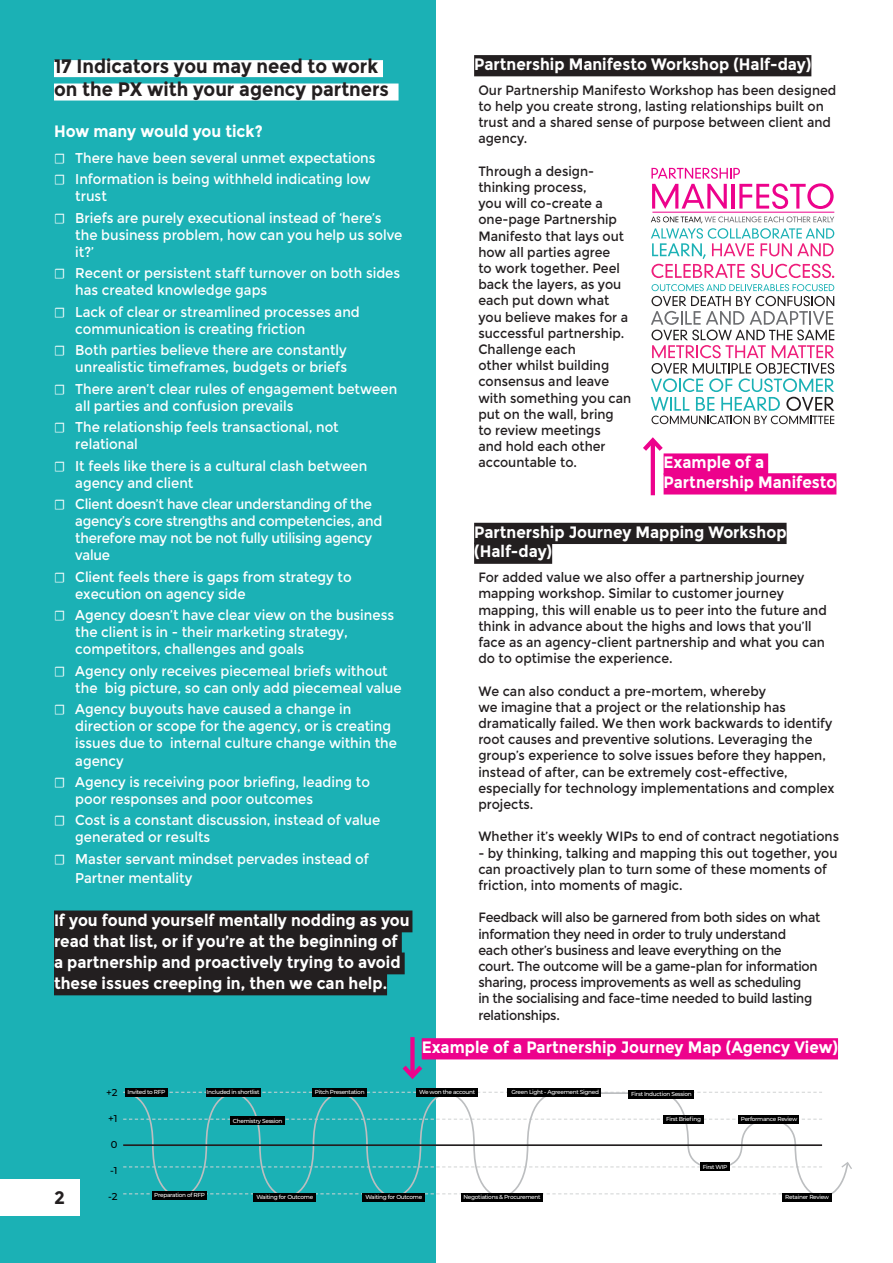
<style>
.page{position:relative;width:893px;height:1263px;background:#fff}
.page>*{position:absolute;margin:0;border:0;box-sizing:border-box;transform-origin:0 0}
.Bullet_heading_2_Whi{font:700 19.5px/23.4px "Montserrat";color:#231f20;scale:.93 1}
.t1{font:700 18px "Montserrat";color:#231f20}
.Sub_Heading{font:700 16.5px/21px "Montserrat";color:#fff;scale:.93 1}
.Sub_Heading_Pink{font:700 16.5px/19.8px "Montserrat";color:#fff;scale:.93 1}
.Bullet_Heading_White{font:700 16.5px "Montserrat";color:#fff;scale:.93 1}
.t2{font:14.25px/17.1px "Montserrat";color:#fff;scale:.93 1}
.t3{font:14.25px/17.1px "Montserrat";letter-spacing:-.02em;color:#fff;scale:.93 1}
.Body{font:13.5px/16.2px "Montserrat";color:#231f20;scale:.93 1}
.Body-2{font:13.5px/16.2px "Montserrat";letter-spacing:-.02em;color:#231f20;scale:.93 1}
.t4{font:500 9.9px "Montserrat";color:#000}
.t5{font:500 5.85px "Montserrat";letter-spacing:-.05em;color:#fff}
.s1{font-family:"Minion Pro"}
</style>
<div class="page">
<div style="left:0;top:0;width:436px;height:1263px;background:#1bb1b5"></div>
<div style="left:54px;top:60px;width:329px;height:17px;background:#fff"></div>
<div style="left:54px;top:84px;width:345px;height:17px;background:#fff"></div>
<div style="left:54px;top:910px;width:358px;height:22px;background:#231f20"></div>
<div style="left:54px;top:931px;width:348px;height:22px;background:#231f20"></div>
<div style="left:54px;top:952px;width:351px;height:22px;background:#231f20"></div>
<div style="left:54px;top:973px;width:333px;height:22px;background:#231f20"></div>
<div style="left:422px;top:1038px;width:416px;height:21px;background:#ed028c"></div>
<div style="left:0;top:1179px;width:79px;height:37px;background:#fff"></div>
<div style="left:474px;top:55px;width:337px;height:21px;background:#231f20"></div>
<svg style="left:123px;top:1091px;width:729px;height:108px"></svg>
<hr style="left:123px;top:1144px;width:699px;height:2px;background:#231f20">
<div style="left:152px;top:1191px;width:55px;height:9px;background:#000"></div>
<div style="left:206px;top:1088px;width:54px;height:8px;background:#000"></div>
<div style="left:312px;top:1088px;width:55px;height:8px;background:#000"></div>
<div style="left:417px;top:1088px;width:61px;height:8px;background:#000"></div>
<div style="left:508px;top:1088px;width:93px;height:8px;background:#000"></div>
<div style="left:230px;top:1116px;width:55px;height:9px;background:#000"></div>
<div style="left:254px;top:1193px;width:62px;height:8px;background:#000"></div>
<div style="left:363px;top:1193px;width:62px;height:8px;background:#000"></div>
<div style="left:462px;top:1193px;width:81px;height:8px;background:#000"></div>
<div style="left:782px;top:1193px;width:50px;height:8px;background:#000"></div>
<div style="left:629px;top:1090px;width:65px;height:8px;background:#000"></div>
<div style="left:663px;top:1115px;width:41px;height:8px;background:#000"></div>
<div style="left:738px;top:1115px;width:61px;height:8px;background:#000"></div>
<div style="left:700px;top:1163px;width:30px;height:8px;background:#000"></div>
<div style="left:126px;top:1088px;width:42px;height:8px;background:#000"></div>
<svg style="left:651px;top:168px;width:183px;height:41px"></svg>
<svg style="left:651px;top:216px;width:183px;height:62px"></svg>
<svg style="left:651px;top:284px;width:183px;height:140px"></svg>
<hr style="left:652px;top:212px;width:182px;height:1px;background:#ed028c">
<div style="left:474px;top:523px;width:313px;height:21px;background:#231f20"></div>
<div style="left:474px;top:543px;width:78px;height:21px;background:#231f20"></div>
<div style="left:410px;top:1037px;width:5px;height:39px;background:#ed028c"></div>
<svg style="left:402px;top:1061px;width:21px;height:18px"></svg>
<hr style="left:651px;top:440px;width:4px;height:55px;background:#ed028c">
<svg style="left:643px;top:437px;width:21px;height:18px"></svg>
<div style="left:664px;top:453px;width:104px;height:22px;background:#ed028c"></div>
<div style="left:664px;top:473px;width:172px;height:21px;background:#ed028c"></div>
<p class="Bullet_heading_2_Whi" style="left:54px;top:54px;width:362px">17 Indicators you may need to work on the PX with your agency partners</p>
<p class="Bullet_Heading_White" style="left:54px;top:122px;width:226px">How many would you tick?</p>
<p class="t2" style="left:54px;top:150px;width:347px"><span class="s1">☐</span> There have been several unmet expectations</p>
<p class="t2" style="left:75px;top:171px;width:319px;text-indent:-21px"><span class="s1">☐</span> Information is being withheld indicating low trust</p>
<p class="t2" style="left:75px;top:209px;width:353px;text-indent:-21px"><span class="s1">☐</span> Briefs are purely executional instead of ‘here’s the business problem, how can you help us solve it?’</p>
<p class="t2" style="left:75px;top:265px;width:351px;text-indent:-21px"><span class="s1">☐</span> Recent or persistent staff turnover on both sides has created knowledge gaps</p>
<p class="t2" style="left:75px;top:303px;width:307px;text-indent:-21px"><span class="s1">☐</span> Lack of clear or streamlined processes and communication is creating friction</p>
<p class="t2" style="left:54px;top:342px;width:317px;text-align:right"><span class="s1">☐</span> Both parties believe there are constantly unrealistic timeframes, budgets or briefs</p>
<p class="t2" style="left:75px;top:380px;width:348px;text-indent:-21px"><span class="s1">☐</span> There aren’t clear rules of engagement between all parties and confusion prevails</p>
<p class="t2" style="left:75px;top:419px;width:285px;text-indent:-21px"><span class="s1">☐</span> The relationship feels transactional, not relational</p>
<p class="t2" style="left:75px;top:457px;width:316px;text-indent:-21px"><span class="s1">☐</span> It feels like there is a cultural clash between agency and client</p>
<p class="t3" style="left:75px;top:496px;width:332px;text-indent:-21px"><span class="s1">☐</span> Client doesn’t have clear understanding of the agency’s core strengths and competencies, and therefore may not be not fully utilising agency value</p>
<p class="t2" style="left:75px;top:568px;width:299px;text-indent:-21px"><span class="s1">☐</span> Client feels there is gaps from strategy to execution on agency side</p>
<p class="t2" style="left:75px;top:607px;width:344px;text-indent:-21px"><span class="s1">☐</span> Agency doesn’t have clear view on the business the client is in - their marketing strategy, competitors, challenges and goals</p>
<p class="t2" style="left:75px;top:662px;width:352px;text-indent:-21px"><span class="s1">☐</span> Agency only receives piecemeal briefs without the big picture, so can only add piecemeal value</p>
<p class="t2" style="left:75px;top:701px;width:347px;text-indent:-21px"><span class="s1">☐</span> Agency buyouts have caused a change in direction or scope for the agency, or is creating issues due to internal culture change within the agency</p>
<p class="t2" style="left:75px;top:773px;width:318px;text-indent:-21px"><span class="s1">☐</span> Agency is receiving poor briefing, leading to poor responses and poor outcomes</p>
<p class="t2" style="left:75px;top:812px;width:329px;text-indent:-21px"><span class="s1">☐</span> Cost is a constant discussion, instead of value generated or results</p>
<p class="t2" style="left:75px;top:849px;width:317px;line-height:18.9px;text-indent:-21px"><span class="s1">☐</span> Master servant mindset pervades instead of<br>Partner mentality</p>
<p class="Sub_Heading" style="left:54px;top:909px;width:384px">If you found yourself mentally nodding as you read that list, or if you’re at the beginning of a partnership and proactively trying to avoid these issues creeping in, then we can help.</p>
<p class="Sub_Heading" style="left:474px;top:54px;width:364px">Partnership Manifesto Workshop (Half-day)</p>
<p class="Body" style="left:478px;top:82px;width:386px">Our Partnership Manifesto Workshop has been designed to help you create strong, lasting relationships built on trust and a shared sense of purpose between client and agency.</p>
<p class="Body" style="left:478px;top:163px;width:166px">Through a design&shy;thinking process,<br>you will co-create a one-page Partnership<br>Manifesto that lays out how all parties agree<br>to work together. Peel back the layers, as you each put down what you believe makes for a successful partnership.<br>Challenge each<br>other whilst building consensus and leave with something you can put on the wall, bring<br>to review meetings<br>and hold each other accountable to.</p>
<p class="Sub_Heading_Pink" style="left:664px;top:453px;width:187px">Example of a<br>Partnership Manifesto</p>
<p class="Sub_Heading" style="left:474px;top:522px;width:337px;line-height:19.8px">Partnership Journey Mapping Workshop (Half-day)</p>
<p class="Body" style="left:478px;top:569px;width:376px">For added value we also offer a partnership journey mapping workshop. Similar to customer journey mapping, this will enable us to peer into the future and think in advance about the highs and lows that you’ll face as an agency-client partnership and what you can do to optimise the experience.</p>
<p class="Body" style="left:478px;top:683px;width:384px">We can also conduct a pre-mortem, whereby<br>we imagine that a project or the relationship has dramatically failed. We then work backwards to identify root causes and preventive solutions. Leveraging the group’s experience to solve issues before they happen, instead of after, can be extremely cost-effective, especially for technology implementations and complex projects.</p>
<p class="Body" style="left:478px;top:829px;width:389px">Whether it’s weekly WIPs to end of contract negotiations</p>
<p class="Body" style="left:478px;top:845px;width:388px">- by thinking, talking and mapping this out together, you can proactively plan to turn some of these moments of friction, into moments of magic.</p>
<p class="Body-2" style="left:478px;top:910px;width:369px">Feedback will also be garnered from both sides on what information they need in order to truly understand<br>each other’s business and leave everything on the court. The outcome will be a game-plan for information sharing, process improvements as well as scheduling<br>in the socialising and face-time needed to build lasting relationships.</p>
<p class="Sub_Heading_Pink" style="left:422px;top:1037px;width:449px">Example of a Partnership Journey Map (Agency View)</p>
<p class="t1" style="left:54px;top:1187px;width:12px">2</p>
<p class="t4" style="left:106px;top:1086px;width:13px">+2</p>
<p class="t4" style="left:108px;top:1112px;width:11px">+1</p>
<p class="t4" style="left:111px;top:1137px;width:8px">0</p>
<p class="t4" style="left:110px;top:1163px;width:9px">-1</p>
<p class="t4" style="left:108px;top:1189px;width:11px">-2</p>
<p class="t5" style="left:154px;top:1191px;width:52px">Preparation of RFP</p>
<p class="t5" style="left:128px;top:1088px;width:39px">Invited to RFP</p>
<p class="t5" style="left:207px;top:1088px;width:54px">Included in shortlist</p>
<p class="t5" style="left:315px;top:1088px;width:51px">Pitch Presentation</p>
<p class="t5" style="left:419px;top:1088px;width:58px">We won the account</p>
<p class="t5" style="left:511px;top:1088px;width:89px">Green Light - Agreement Signed</p>
<p class="t5" style="left:233px;top:1116px;width:51px">Chemistry Session</p>
<p class="t5" style="left:631px;top:1090px;width:62px">First Induction Session</p>
<p class="t5" style="left:666px;top:1115px;width:36px">First Briefing</p>
<p class="t5" style="left:741px;top:1115px;width:58px">Performance Review</p>
<p class="t5" style="left:703px;top:1163px;width:26px">First WIP</p>
<p class="t5" style="left:256px;top:1193px;width:58px">Waiting for Outcome</p>
<p class="t5" style="left:365px;top:1193px;width:58px">Waiting for Outcome</p>
<p class="t5" style="left:463px;top:1193px;width:79px">Negotiations &amp; Procurement</p>
<p class="t5" style="left:785px;top:1193px;width:45px">Retainer Review</p>
</div>
